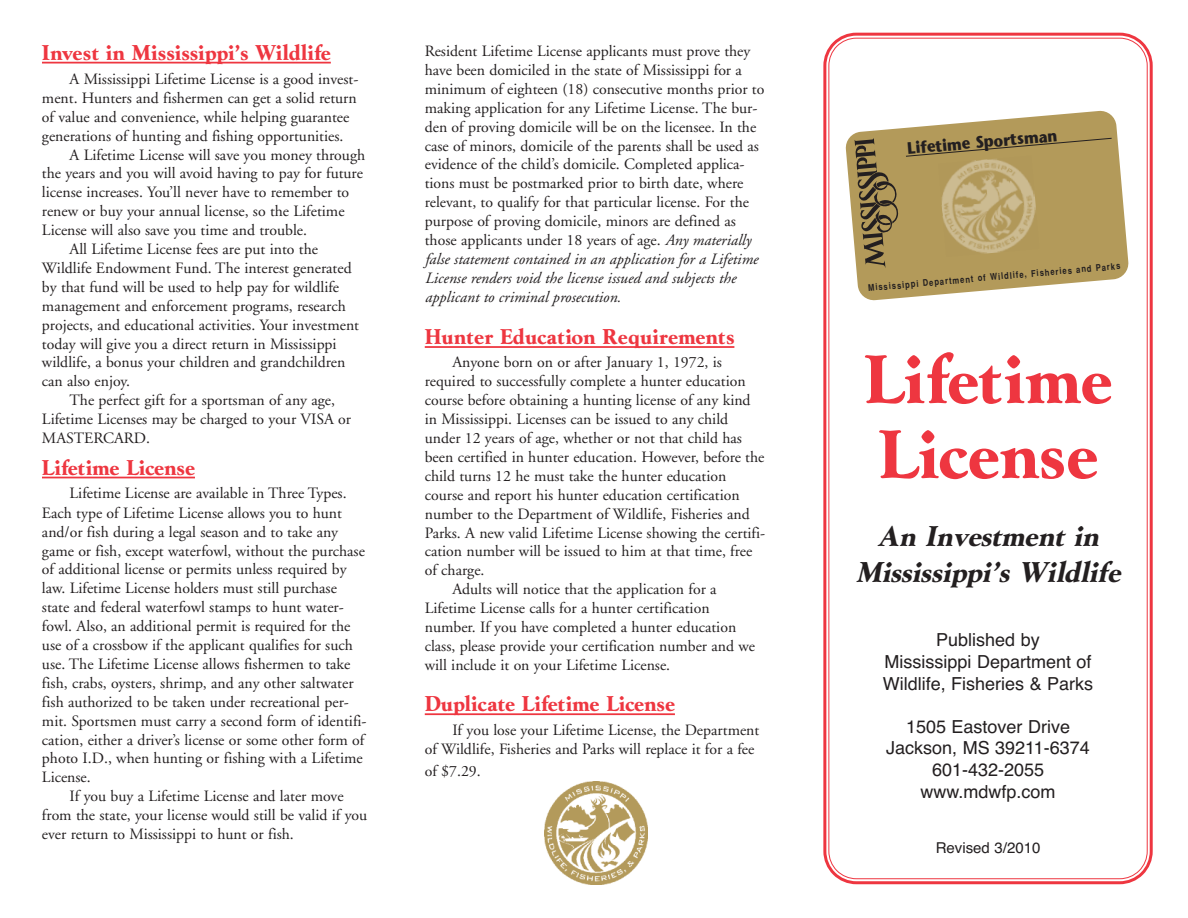
<style>
.page{position:relative;width:1188px;height:918px;background:#fff}
.page>*{position:absolute;margin:0;border:0;box-sizing:border-box;transform-origin:0 0}
.t1{font:72px/75px "Goudy Bold DTC";color:#ee3640}
.t2{font:italic 30px/36px "Goudy Bold DTC";color:#231f20;text-align:center}
.t3{font:22.5px "Goudy Bold DTC";color:#ee3640}
.t4{font:18px/21.6px "Helvetica";color:#231f20;text-align:center}
.t5{font:700 16.65px "Stone Sans";color:#231f20;scale:.9 1}
.t6{font:15.75px/18.9px "Adobe Garamond";color:#231f20}
.t7{font:15px "Helvetica";color:#231f20}
.t8{font:700 condensed 9.15px "Helvetica";color:#231f20}
.s1{font-style:italic}
</style>
<div class="page">
<hr style="left:42px;top:62px;width:289px;height:2px;background:#ee3640">
<hr style="left:42px;top:477px;width:153px;height:1px;background:#ee3640">
<svg style="left:823px;top:32px;width:330px;height:853px"></svg>
<svg style="left:828px;top:37px;width:320px;height:843px"></svg>
<hr style="left:425px;top:346px;width:309px;height:2px;background:#ee3640">
<hr style="left:425px;top:713px;width:250px;height:2px;background:#ee3640">
<svg style="left:845px;top:110px;width:284px;height:191px;fill:#b39a5a"></svg>
<svg style="left:905px;top:137px;width:208px;height:20px;background:#ab9356"></svg>
<img style="left:938px;top:156px;width:102px;height:101px">
<svg style="left:855px;top:138px;width:44px;height:130px;background:#8c794a"></svg>
<img style="left:544px;top:782px;width:103px;height:102px">
<h3 class="t3" style="left:42px;top:39px;width:290px">Invest in Mississippi’s Wildlife</h3>
<p class="t6" style="left:70px;top:70px;width:290px">A Mississippi Lifetime License is a good invest-</p>
<p class="t6" style="left:42px;top:90px;width:316px">ment. Hunters and fishermen can get a solid return</p>
<p class="t6" style="left:42px;top:109px;width:309px">of value and convenience, while helping guarantee</p>
<p class="t6" style="left:42px;top:128px;width:303px">generations of hunting and fishing opportunities.</p>
<p class="t6" style="left:70px;top:146px;width:297px">A Lifetime License will save you money through</p>
<p class="t6" style="left:42px;top:165px;width:322px">the years and you will avoid having to pay for future</p>
<p class="t6" style="left:42px;top:184px;width:309px">license increases. You’ll never have to remember to</p>
<p class="t6" style="left:42px;top:203px;width:304px">renew or buy your annual license, so the Lifetime</p>
<p class="t6" style="left:42px;top:222px;width:267px">License will also save you time and trouble.</p>
<p class="t6" style="left:70px;top:241px;width:250px">All Lifetime License fees are put into the</p>
<p class="t6" style="left:42px;top:260px;width:311px">Wildlife Endowment Fund. The interest generated</p>
<p class="t6" style="left:42px;top:279px;width:299px">by that fund will be used to help pay for wildlife</p>
<p class="t6" style="left:42px;top:298px;width:305px">management and enforcement programs, research</p>
<p class="t6" style="left:42px;top:317px;width:319px">projects, and educational activities. Your investment</p>
<p class="t6" style="left:42px;top:335px;width:296px">today will give you a direct return in Mississippi</p>
<p class="t6" style="left:42px;top:354px;width:305px">wildlife, a bonus your children and grandchildren</p>
<p class="t6" style="left:42px;top:373px;width:90px">can also enjoy.</p>
<p class="t6" style="left:70px;top:392px;width:267px">The perfect gift for a sportsman of any age,</p>
<p class="t6" style="left:42px;top:411px;width:311px">Lifetime Licenses may be charged to your VISA or</p>
<p class="t6" style="left:42px;top:430px;width:110px">MASTERCARD.</p>
<h3 class="t3" style="left:42px;top:454px;width:154px">Lifetime License</h3>
<p class="t6" style="left:42px;top:485px;width:326px;text-indent:28px">Lifetime License are available in Three Types.<br>Each type of Lifetime License allows you to hunt and/or fish during a legal season and to take any game or fish, except waterfowl, without the purchase of additional license or permits unless required by law. Lifetime License holders must still purchase state and federal waterfowl stamps to hunt water&shy;fowl. Also, an additional permit is required for the use of a crossbow if the applicant qualifies for such use. The Lifetime License allows fishermen to take fish, crabs, oysters, shrimp, and any other saltwater fish authorized to be taken under recreational per&shy;mit. Sportsmen must carry a second form of identifi&shy;cation, either a driver’s license or some other form of photo I.D., when hunting or fishing with a Lifetime License.</p>
<p class="t6" style="left:42px;top:788px;width:327px;text-indent:28px">If you buy a Lifetime License and later move from the state, your license would still be valid if you ever return to Mississippi to hunt or fish.</p>
<p class="t6" style="left:425px;top:43px;width:341px">Resident Lifetime License applicants must prove they have been domiciled in the state of Mississippi for a minimum of eighteen (18) consecutive months prior to making application for any Lifetime License. The bur&shy;den of proving domicile will be on the licensee. In the case of minors, domicile of the parents shall be used as evidence of the child’s domicile. Completed applica&shy;tions must be postmarked prior to birth date, where relevant, to qualify for that particular license. For the purpose of proving domicile, minors are defined as those applicants under 18 years of age. <span class="s1">Any materially false statement contained in an application for a Lifetime License renders void the license issued and subjects the applicant to criminal prosecution.</span></p>
<h3 class="t3" style="left:425px;top:323px;width:311px">Hunter Education Requirements</h3>
<p class="t6" style="left:452px;top:354px;width:271px">Anyone born on or after January 1, 1972, is</p>
<p class="t6" style="left:425px;top:373px;width:322px">required to successfully complete a hunter education</p>
<p class="t6" style="left:425px;top:392px;width:327px">course before obtaining a hunting license of any kind</p>
<p class="t6" style="left:425px;top:411px;width:305px">in Mississippi. Licenses can be issued to any child</p>
<p class="t6" style="left:425px;top:430px;width:319px">under 12 years of age, whether or not that child has</p>
<p class="t6" style="left:425px;top:449px;width:341px">been certified in hunter education. However, before the</p>
<p class="t6" style="left:425px;top:468px;width:303px">child turns 12 he must take the hunter education</p>
<p class="t6" style="left:425px;top:487px;width:316px">course and report his hunter education certification</p>
<p class="t6" style="left:425px;top:506px;width:326px">number to the Department of Wildlife, Fisheries and</p>
<p class="t6" style="left:425px;top:524px;width:342px">Parks. A new valid Lifetime License showing the certifi-</p>
<p class="t6" style="left:425px;top:543px;width:329px">cation number will be issued to him at that time, free</p>
<p class="t6" style="left:425px;top:562px;width:61px">of charge.</p>
<p class="t6" style="left:452px;top:581px;width:266px">Adults will notice that the application for a</p>
<p class="t6" style="left:425px;top:600px;width:286px">Lifetime License calls for a hunter certification</p>
<p class="t6" style="left:425px;top:619px;width:313px">number. If you have completed a hunter education</p>
<p class="t6" style="left:425px;top:638px;width:332px">class, please provide your certification number and we</p>
<p class="t6" style="left:425px;top:657px;width:247px">will include it on your Lifetime License.</p>
<h3 class="t3" style="left:425px;top:690px;width:252px">Duplicate Lifetime License</h3>
<p class="t6" style="left:425px;top:722px;width:336px;text-indent:28px">If you lose your Lifetime License, the Department of Wildlife, Fisheries and Parks will replace it for a fee</p>
<p class="t6" style="left:425px;top:763px;width:57px">of $7.29.</p>
<p class="t5" style="left:907px;top:142px;width:169px;rotate:-5deg">Lifetime Sportsman</p>
<p class="t8" style="left:868px;top:283px;width:255px;rotate:-5deg">Mississippi Department of Wildlife, Fisheries and Parks</p>
<h1 class="t1" style="left:864px;top:341px;width:250px">Lifetime<br>License</h1>
<h2 class="t2" style="left:856px;top:518px;width:270px">An Investment in<br>Mississippi’s Wildlife</h2>
<p class="t4" style="left:883px;top:629px;width:212px">Published by<br>Mississippi Department of<br>Wildlife, Fisheries &amp; Parks</p>
<p class="t4" style="left:886px;top:716px;width:205px">1505 Eastover Drive<br>Jackson, MS 39211-6374<br>601-432-2055 www.mdwfp.com</p>
<p class="t7" style="left:936px;top:839px;width:106px">Revised 3/2010</p>
</div>
